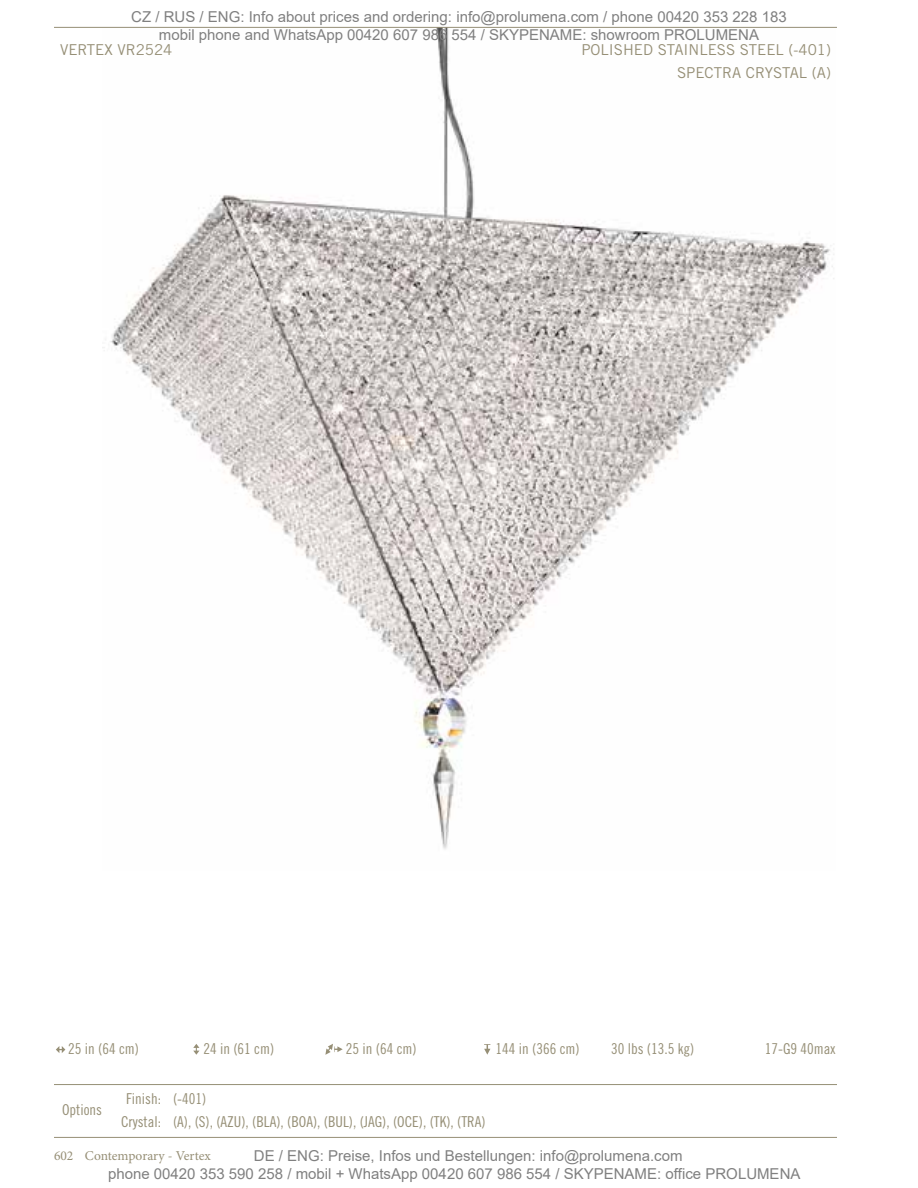
<style>
.page{position:relative;width:918px;height:1188px;background:#fff}
.page>*{position:absolute;margin:0;border:0;box-sizing:border-box;transform-origin:0 0}
.t1{font:15px/18px "Arial";color:#808080;text-align:center}
.t2{font:15px/22.8px "Trade Gothic LT Std Cn 18";color:#968f76}
.t3{font:15px/22.8px "Trade Gothic LT Std";color:#968f76;text-align:right}
.t4{font:13.5px "Minion Pro";color:#968f76}
</style>
<div class="page">
<img style="left:103px;top:28px;width:731px;height:821px">
<svg style="left:56px;top:1046px;width:9px;height:7px"></svg>
<svg style="left:193px;top:1044px;width:6px;height:11px"></svg>
<svg style="left:325px;top:1044px;width:18px;height:11px"></svg>
<svg style="left:484px;top:1044px;width:6px;height:11px"></svg>
<hr style="left:54px;top:27px;width:783px;height:1px;background:#968f76">
<hr style="left:54px;top:1084px;width:783px;height:1px;background:#968f76">
<hr style="left:54px;top:1137px;width:783px;height:1px;background:#968f76">
<p class="t1" style="left:131px;top:8px;width:657px">CZ / RUS / ENG: Info about prices and ordering: info@prolumena.com / phone 00420 353 228 183 mobil phone and WhatsApp 00420 607 986 554 / SKYPENAME: showroom PROLUMENA</p>
<p class="t3" style="left:60px;top:38px;width:114px">VERTEX VR2524</p>
<p class="t3" style="left:581px;top:38px;width:251px">POLISHED STAINLESS STEEL (-401)<br>SPECTRA CRYSTAL (A)</p>
<p class="t2" style="left:68px;top:1037px;width:72px">25 in (64 cm)</p>
<p class="t2" style="left:203px;top:1037px;width:72px">24 in (61 cm)</p>
<p class="t2" style="left:346px;top:1037px;width:72px">25 in (64 cm)</p>
<p class="t2" style="left:496px;top:1037px;width:86px">144 in (366 cm)</p>
<p class="t2" style="left:611px;top:1037px;width:85px">30 lbs (13.5 kg)</p>
<p class="t2" style="left:765px;top:1037px;width:72px">17-G9 40max</p>
<p class="t2" style="left:62px;top:1098px;width:41px">Options</p>
<p class="t2" style="left:121px;top:1087px;width:366px;text-indent:5px">Finish: (-401)<br>Crystal: (A), (S), (AZU), (BLA), (BOA), (BUL), (JAG), (OCE), (TK), (TRA)</p>
<p class="t4" style="left:54px;top:1147px;width:158px">602 Contemporary - Vertex</p>
<p class="t1" style="left:108px;top:1146px;width:694px;text-align:left;text-indent:146px">DE / ENG: Preise, Infos und Bestellungen: info@prolumena.com<br>phone 00420 353 590 258 / mobil + WhatsApp 00420 607 986 554 / SKYPENAME: office PROLUMENA</p>
</div>
